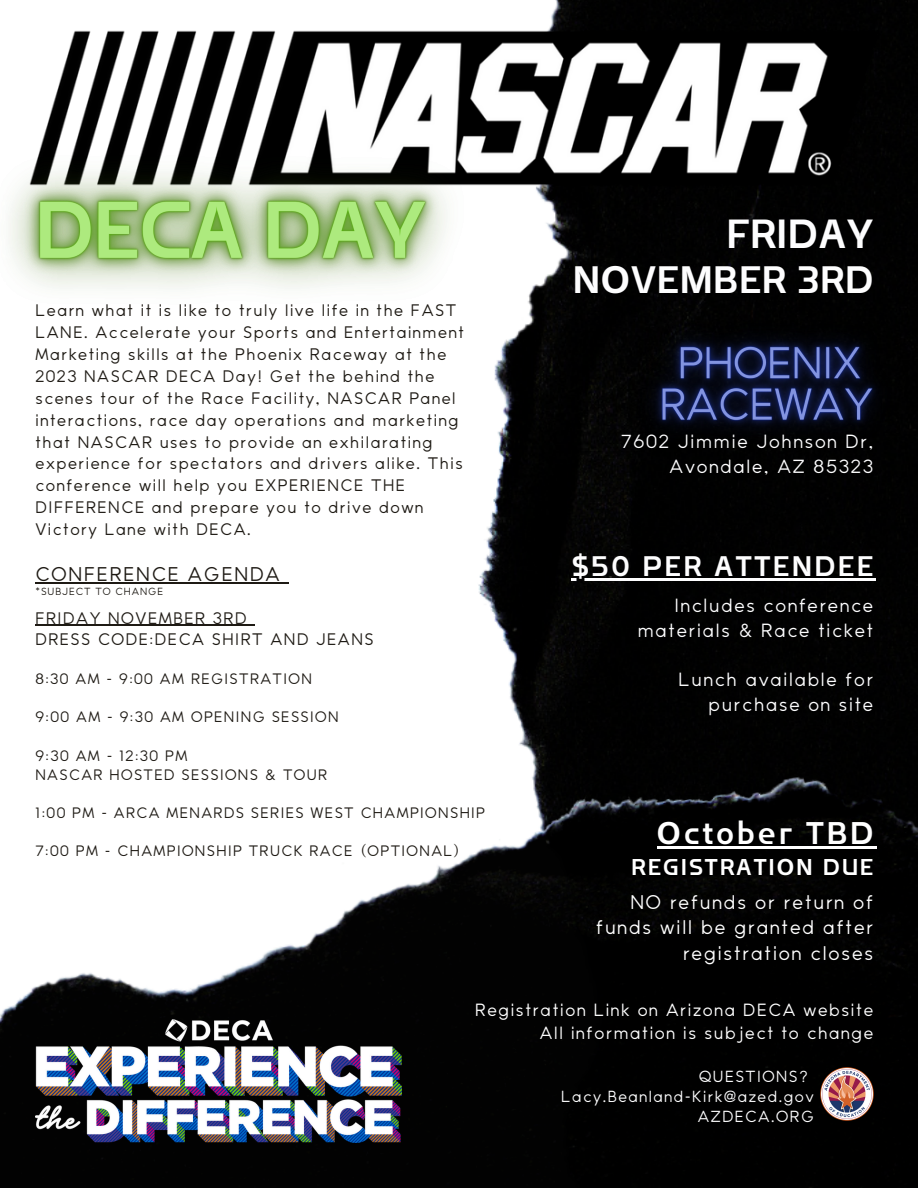
<style>
.page{position:relative;width:918px;height:1188px;background:#fff}
.page>*{position:absolute;margin:0;border:0;box-sizing:border-box;transform-origin:0 0}
.t1{font:40.65px "Flatory Sans 600";letter-spacing:.03em;color:#fdfdfe}
.t2{font:38.25px "Flatory Sans 600";letter-spacing:.03em;color:#fdfdfe}
.t3{font:31.35px "Flatory Sans 600";letter-spacing:.1em;color:#fff}
.t4{font:28.35px "Flatory Sans 600";letter-spacing:.1em;color:#fdfdfe}
.t5{font:22.8px "Flatory Sans 600";letter-spacing:.1em;color:#fff}
.t6{font:18.75px "Makinas 4 Flat";letter-spacing:.1em;color:#1e1a14}
.t7{font:18.6px/25.5px "Makinas 4 Flat";letter-spacing:.1em;color:#fff;text-align:right}
.t8{font:18px/24.8px "Makinas 4 Flat";letter-spacing:.1em;color:#fdfdfe;text-align:right}
.t9{font:16.65px "Makinas 4 Flat";letter-spacing:.1em;color:#fff}
.t10{font:15.75px/21.9px "Makinas 4 Flat";letter-spacing:.1em;color:#1e1a14}
.t11{font:15.15px "Makinas 4 Flat";letter-spacing:.1em;color:#fdfdfe}
.t12{font:14.25px "Makinas 4 Flat";letter-spacing:.1em;color:#1e1a14}
.t13{font:9.75px "Makinas 4 Flat";letter-spacing:.1em;color:#1e1a14}
</style>
<div class="page">
<img style="left:478px;top:573px;width:440px;height:125px">
<img style="left:0;top:698px;width:918px;height:490px">
<img style="left:35px;top:1020px;width:366px;height:122px">
<img style="left:62px;top:0;width:856px;height:573px">
<img style="left:820px;top:1067px;width:53px;height:53px">
<img style="left:614px;top:301px;width:304px;height:170px">
<img style="left:9px;top:71px;width:500px;height:326px">
<hr style="left:35px;top:582px;width:247px;height:2px;background:#1e1a14">
<svg style="left:282px;top:582px;width:7px;height:2px"></svg>
<hr style="left:657px;top:846px;width:219px;height:3px;background:#fff">
<hr style="left:572px;top:578px;width:304px;height:2px;background:#fdfdfe">
<hr style="left:35px;top:625px;width:213px;height:1px;background:#1e1a14">
<p class="t10" style="left:35px;top:299px;width:430px">Learn what it is like to truly live life in the FAST LANE. Accelerate your Sports and Entertainment Marketing skills at the Phoenix Raceway at the 2023 NASCAR DECA Day! Get the behind the scenes tour of the Race Facility, NASCAR Panel interactions, race day operations and marketing that NASCAR uses to provide an exhilarating experience for spectators and drivers alike. This conference will help you EXPERIENCE THE DIFFERENCE and prepare you to drive down Victory Lane with DECA.</p>
<p class="t6" style="left:35px;top:564px;width:246px">CONFERENCE AGENDA</p>
<p class="t13" style="left:35px;top:586px;width:129px">*SUBJECT TO CHANGE</p>
<p class="t10" style="left:35px;top:607px;width:213px">FRIDAY NOVEMBER 3RD</p>
<p class="t10" style="left:35px;top:628px;width:340px">DRESS CODE:DECA SHIRT AND JEANS</p>
<p class="t12" style="left:35px;top:672px;width:278px">8:30 AM - 9:00 AM REGISTRATION</p>
<p class="t12" style="left:35px;top:710px;width:305px">9:00 AM - 9:30 AM OPENING SESSION</p>
<p class="t12" style="left:35px;top:748px;width:153px">9:30 AM - 12:30 PM</p>
<p class="t12" style="left:35px;top:767px;width:293px">NASCAR HOSTED SESSIONS &amp; TOUR</p>
<p class="t12" style="left:35px;top:806px;width:451px">1:00 PM - ARCA MENARDS SERIES WEST CHAMPIONSHIP</p>
<p class="t12" style="left:35px;top:844px;width:427px">7:00 PM - CHAMPIONSHIP TRUCK RACE (OPTIONAL)</p>
<p class="t1" style="left:727px;top:211px;width:148px">FRIDAY</p>
<p class="t2" style="left:573px;top:258px;width:302px">NOVEMBER 3RD</p>
<p class="t8" style="left:621px;top:429px;width:254px">7602 Jimmie Johnson Dr,<br>Avondale, AZ 85323</p>
<p class="t4" style="left:572px;top:550px;width:303px">$50 PER ATTENDEE</p>
<p class="t8" style="left:638px;top:593px;width:237px">Includes conference materials &amp; Race ticket</p>
<p class="t8" style="left:679px;top:667px;width:196px">Lunch available for purchase on site</p>
<p class="t3" style="left:657px;top:815px;width:218px">October TBD</p>
<p class="t5" style="left:631px;top:854px;width:243px">REGISTRATION DUE</p>
<p class="t7" style="left:596px;top:889px;width:279px">NO refunds or return of funds will be granted after registration closes</p>
<p class="t9" style="left:475px;top:1002px;width:400px">Registration Link on Arizona DECA website</p>
<p class="t9" style="left:540px;top:1024px;width:335px">All information is subject to change</p>
<p class="t11" style="left:699px;top:1068px;width:110px">QUESTIONS?</p>
<p class="t11" style="left:561px;top:1089px;width:254px">Lacy.Beanland-Kirk@azed.gov</p>
<p class="t11" style="left:698px;top:1109px;width:117px">AZDECA.ORG</p>
</div>
